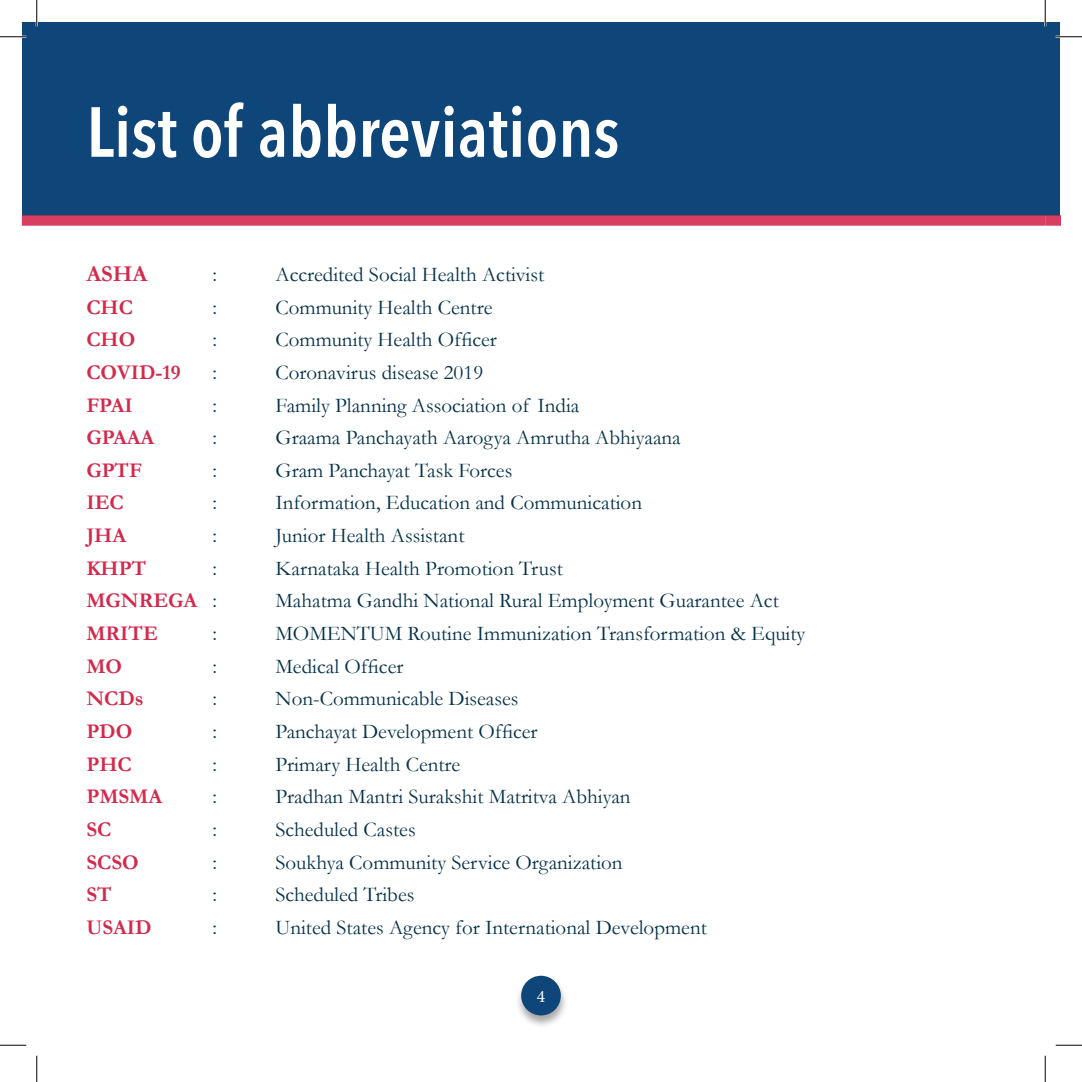
<style>
.page{position:relative;width:1082px;height:1082px;background:#fff}
.page>*{position:absolute;margin:0;border:0;box-sizing:border-box;transform-origin:0 0}
.t1{font:600 70px "Avenir Next Condensed";color:#fff}
.t2{font:700 22.75px "Garamond";color:#d3294d}
.t3{font:21px "Garamond";color:#053149}
.t4{font:700 21px "Garamond";color:#d3294d}
.t5{font:17.5px "Minion Pro";color:#fff}
.s1{font-weight:400;color:#053149}
</style>
<div class="page">
<div style="left:515px;top:975px;width:54px;height:53px;background:#231f20;opacity:.4"></div>
<div style="left:521px;top:975px;width:40px;height:40px;background:#0f467a;border-radius:50%"></div>
<div style="left:22px;top:22px;width:1023px;height:193px;background:#0f467a"></div>
<div style="left:1045px;top:22px;width:15px;height:193px;background:#0f467a"></div>
<div style="left:22px;top:215px;width:1023px;height:11px;background:#d73e5f"></div>
<div style="left:1045px;top:215px;width:15px;height:11px;background:#d73e5f"></div>
<hr style="left:0;top:36px;width:26px;height:2px;background:#fff">
<hr style="left:1055px;top:36px;width:27px;height:2px;background:#fff">
<hr style="left:36px;top:0;width:2px;height:26px;background:#fff">
<hr style="left:1044px;top:0;width:2px;height:26px;background:#fff">
<svg style="left:0;top:36px;width:26px;height:1px"></svg>
<svg style="left:1055px;top:36px;width:27px;height:1px"></svg>
<svg style="left:0;top:1044px;width:26px;height:1px"></svg>
<svg style="left:1055px;top:1044px;width:27px;height:1px"></svg>
<svg style="left:36px;top:0;width:1px;height:26px"></svg>
<svg style="left:36px;top:1055px;width:1px;height:27px"></svg>
<svg style="left:1044px;top:0;width:1px;height:26px"></svg>
<svg style="left:1044px;top:1055px;width:1px;height:27px"></svg>
<h1 class="t1" style="left:86px;top:72px;width:534px">List of abbreviations</h1>
<p class="t2" style="left:86px;top:258px;width:63px">ASHA</p>
<p class="t3" style="left:212px;top:260px;width:6px">:</p>
<p class="t3" style="left:275px;top:260px;width:270px">Accredited Social Health Activist</p>
<p class="t4" style="left:86px;top:293px;width:48px">CHC</p>
<p class="t3" style="left:212px;top:293px;width:6px">:</p>
<p class="t3" style="left:275px;top:293px;width:218px">Community Health Centre</p>
<p class="t4" style="left:86px;top:325px;width:51px">CHO</p>
<p class="t3" style="left:212px;top:325px;width:6px">:</p>
<p class="t3" style="left:275px;top:325px;width:223px">Community Health Officer</p>
<p class="t4" style="left:86px;top:358px;width:96px">COVID-19</p>
<p class="t3" style="left:212px;top:358px;width:6px">:</p>
<p class="t3" style="left:275px;top:358px;width:209px">Coronavirus disease 2019</p>
<p class="t4" style="left:86px;top:390px;width:48px">FPAI</p>
<p class="t3" style="left:212px;top:391px;width:6px">:</p>
<p class="t3" style="left:275px;top:391px;width:305px">Family Planning Association of India</p>
<p class="t4" style="left:86px;top:423px;width:70px">GPAAA</p>
<p class="t3" style="left:212px;top:423px;width:6px">:</p>
<p class="t3" style="left:275px;top:423px;width:407px">Graama Panchayath Aarogya Amrutha Abhiyaana</p>
<p class="t4" style="left:86px;top:456px;width:57px">GPTF</p>
<p class="t3" style="left:212px;top:456px;width:6px">:</p>
<p class="t3" style="left:275px;top:456px;width:238px">Gram Panchayat Task Forces</p>
<p class="t4" style="left:86px;top:488px;width:39px">IEC</p>
<p class="t3" style="left:212px;top:489px;width:6px">:</p>
<p class="t3" style="left:275px;top:489px;width:368px">Information, Education and Communication</p>
<p class="t4" style="left:86px;top:521px;width:41px">JHA</p>
<p class="t3" style="left:212px;top:521px;width:6px">:</p>
<p class="t3" style="left:275px;top:521px;width:190px">Junior Health Assistant</p>
<p class="t4" style="left:86px;top:554px;width:61px">KHPT</p>
<p class="t3" style="left:212px;top:554px;width:6px">:</p>
<p class="t3" style="left:275px;top:554px;width:289px">Karnataka Health Promotion Trust</p>
<p class="t4" style="left:86px;top:586px;width:132px">MGNREGA <span class="s1">:</span></p>
<p class="t3" style="left:275px;top:586px;width:505px">Mahatma Gandhi National Rural Employment Guarantee Act</p>
<p class="t4" style="left:86px;top:619px;width:73px">MRITE</p>
<p class="t3" style="left:212px;top:619px;width:6px">:</p>
<p class="t3" style="left:275px;top:619px;width:531px">MOMENTUM Routine Immunization Transformation &amp; Equity</p>
<p class="t4" style="left:86px;top:651px;width:37px">MO</p>
<p class="t3" style="left:212px;top:652px;width:6px">:</p>
<p class="t3" style="left:275px;top:652px;width:129px">Medical Officer</p>
<p class="t4" style="left:86px;top:684px;width:59px">NCDs</p>
<p class="t3" style="left:212px;top:684px;width:6px">:</p>
<p class="t3" style="left:275px;top:684px;width:244px">Non-Communicable Diseases</p>
<p class="t4" style="left:86px;top:717px;width:47px">PDO</p>
<p class="t3" style="left:212px;top:717px;width:6px">:</p>
<p class="t3" style="left:275px;top:717px;width:263px">Panchayat Development Officer</p>
<p class="t4" style="left:86px;top:749px;width:47px">PHC</p>
<p class="t3" style="left:212px;top:750px;width:6px">:</p>
<p class="t3" style="left:275px;top:750px;width:186px">Primary Health Centre</p>
<p class="t4" style="left:86px;top:782px;width:77px">PMSMA</p>
<p class="t3" style="left:212px;top:782px;width:6px">:</p>
<p class="t3" style="left:275px;top:782px;width:357px">Pradhan Mantri Surakshit Matritva Abhiyan</p>
<p class="t4" style="left:86px;top:815px;width:26px">SC</p>
<p class="t3" style="left:212px;top:815px;width:6px">:</p>
<p class="t3" style="left:275px;top:815px;width:142px">Scheduled Castes</p>
<p class="t4" style="left:86px;top:847px;width:54px">SCSO</p>
<p class="t3" style="left:212px;top:848px;width:6px">:</p>
<p class="t3" style="left:275px;top:848px;width:348px">Soukhya Community Service Organization</p>
<p class="t4" style="left:86px;top:880px;width:27px">ST</p>
<p class="t3" style="left:212px;top:880px;width:6px">:</p>
<p class="t3" style="left:275px;top:880px;width:140px">Scheduled Tribes</p>
<p class="t4" style="left:86px;top:913px;width:67px">USAID</p>
<p class="t3" style="left:212px;top:913px;width:6px">:</p>
<p class="t3" style="left:275px;top:913px;width:433px">United States Agency for International Development</p>
<p class="t5" style="left:537px;top:984px;width:10px">4</p>
</div>
